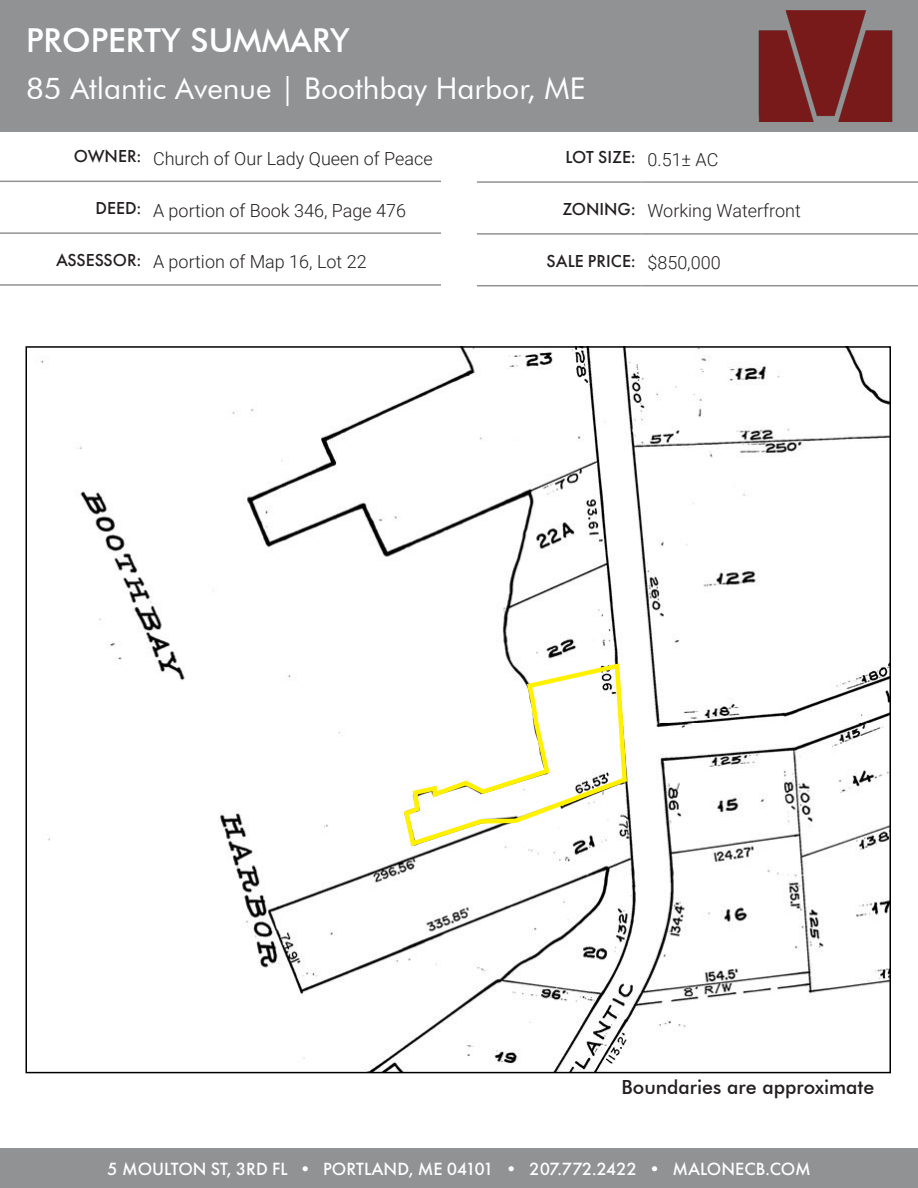
<style>
.page{position:relative;width:918px;height:1188px;background:#fff}
.page>*{position:absolute;margin:0;border:0;box-sizing:border-box;transform-origin:0 0}
.t1{font:500 33px "Futura BT";color:#fff}
.t2{font:30px "Futura BT";color:#fff}
.t3{font:500 19.5px "Futura BT";color:#231f20}
.t4{font:500 18.3px "Futura PT";color:#fff}
.t5{font:700 18.3px "Arial Narrow";color:#fff}
.t6{font:300 18px "Roboto";color:#231f20}
.t7{font:500 18px "Futura PT";color:#231f20}
</style>
<div class="page">
<div style="left:0;top:0;width:918px;height:131px;background:#909293"></div>
<hr style="left:0;top:181px;width:147px;height:1px;background:#909293">
<hr style="left:147px;top:181px;width:294px;height:1px;background:#909293">
<hr style="left:0;top:232px;width:147px;height:2px;background:#909293">
<hr style="left:147px;top:232px;width:294px;height:2px;background:#909293">
<hr style="left:0;top:284px;width:147px;height:2px;background:#909293">
<hr style="left:147px;top:284px;width:294px;height:2px;background:#909293">
<img style="left:758px;top:10px;width:135px;height:112px">
<div style="left:0;top:1148px;width:918px;height:40px;background:#909293"></div>
<hr style="left:477px;top:181px;width:164px;height:2px;background:#909293">
<hr style="left:641px;top:181px;width:277px;height:2px;background:#909293">
<hr style="left:477px;top:233px;width:164px;height:2px;background:#909293">
<hr style="left:641px;top:233px;width:277px;height:2px;background:#909293">
<hr style="left:477px;top:285px;width:164px;height:1px;background:#909293">
<hr style="left:641px;top:285px;width:277px;height:1px;background:#909293">
<img style="left:40px;top:349px;width:848px;height:721px">
<svg style="left:401px;top:661px;width:228px;height:188px"></svg>
<p class="t1" style="left:26px;top:20px;width:325px">PROPERTY SUMMARY</p>
<p class="t2" style="left:26px;top:70px;width:561px">85 Atlantic Avenue | Boothbay Harbor, ME</p>
<p class="t7" style="left:74px;top:145px;width:69px">OWNER:</p>
<p class="t6" style="left:153px;top:146px;width:281px">Church of Our Lady Queen of Peace</p>
<p class="t7" style="left:96px;top:197px;width:47px">DEED:</p>
<p class="t6" style="left:153px;top:198px;width:255px">A portion of Book 346, Page 476</p>
<p class="t7" style="left:56px;top:249px;width:86px">ASSESSOR:</p>
<p class="t6" style="left:153px;top:249px;width:215px">A portion of Map 16, Lot 22</p>
<p class="t7" style="left:565px;top:146px;width:71px">LOT SIZE:</p>
<p class="t6" style="left:647px;top:147px;width:73px">0.51± AC</p>
<p class="t7" style="left:562px;top:198px;width:74px">ZONING:</p>
<p class="t6" style="left:647px;top:198px;width:155px">Working Waterfront</p>
<p class="t7" style="left:547px;top:250px;width:90px">SALE PRICE:</p>
<p class="t6" style="left:647px;top:250px;width:75px">$850,000</p>
<p class="t3" style="left:622px;top:1075px;width:254px">Boundaries are approximate</p>
<p class="t5" style="left:151px;top:1154px;width:617px">5 M ULTON ST, 3RD FL • PORTLAND, ME 04101 • 207.7 2.2422 • MALONECB.COM</p>
<p class="t4" style="left:107px;top:1158px;width:705px">5 MOULTON ST, 3RD FL • PORTLAND, ME 04101 • 207.772.2422 • MALONECB.COM</p>
</div>
